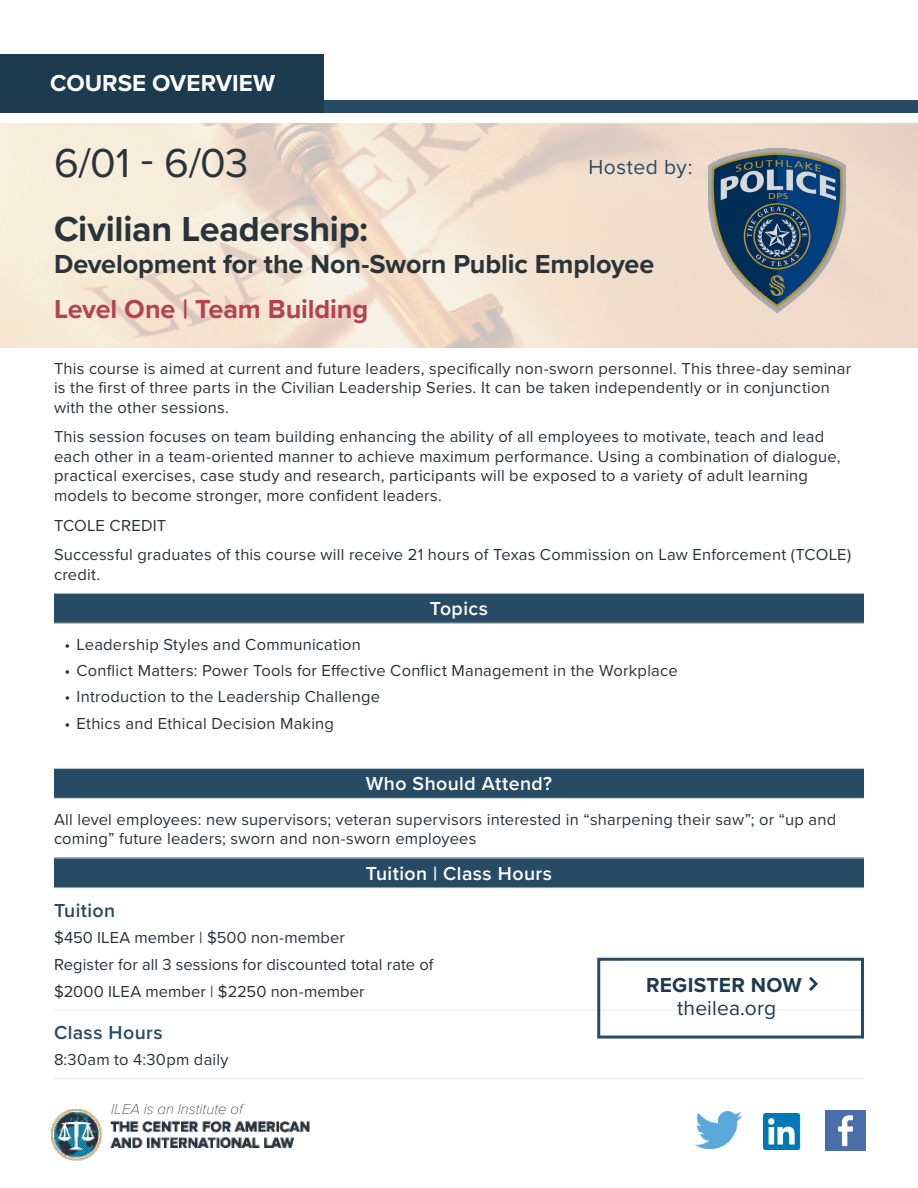
<style>
.page{position:relative;width:918px;height:1188px;background:#fff}
.page>*{position:absolute;margin:0;border:0;box-sizing:border-box;transform-origin:0 0}
.Registration_Date{font:42px "Proxima Nova";color:#29333a}
.Header-Registration{font:700 36px "Proxima Nova";letter-spacing:-.01em;color:#29333a}
.Header-Registration-2{font:700 27px "Proxima Nova";letter-spacing:-.005em;color:#29333a}
.Header-Registration-3{font:700 27px "Proxima Nova";letter-spacing:-.005em;color:#b44252}
.t1{font:700 24px "Proxima Nova";color:#fff}
.Register_Text{font:700 21px/22.5px "Proxima Nova";letter-spacing:.015em;color:#1d3b4f;text-align:center}
.Header-2{font:21px "Proxima Nova";letter-spacing:.025em;color:#274b64}
.Header-2-2{font:600 19.5px "Proxima Nova";letter-spacing:.02em;color:#fff}
.Header-2-3{font:600 19.5px "Proxima Nova";letter-spacing:.02em;color:#274b64}
.Body-black{font:16.5px/19.5px "Proxima Nova";letter-spacing:.015em;color:#29333a}
.Header-2-4{font:16.5px/19.5px "Proxima Nova";letter-spacing:.01em;color:#29333a}
.t2{font:italic 100 15px "Proxima Nova";color:#231f20}
.s1{font-weight:400}
</style>
<div class="page">
<img style="left:0;top:123px;width:918px;height:225px">
<div style="left:0;top:100px;width:918px;height:13px;background:#274b64"></div>
<div style="left:0;top:54px;width:324px;height:59px;background:#1d3b4f"></div>
<div style="left:54px;top:593px;width:810px;height:30px;background:#274b64"></div>
<div style="left:54px;top:768px;width:810px;height:30px;background:#274b64"></div>
<div style="left:54px;top:858px;width:810px;height:30px;background:#274b64"></div>
<hr style="left:54px;top:593px;width:810px;height:1px;background:#edeae3">
<hr style="left:54px;top:623px;width:810px;height:1px;background:#edeae3">
<hr style="left:54px;top:768px;width:810px;height:1px;background:#edeae3">
<hr style="left:54px;top:798px;width:810px;height:1px;background:#edeae3">
<hr style="left:54px;top:858px;width:810px;height:1px;background:#edeae3">
<hr style="left:54px;top:888px;width:810px;height:1px;background:#edeae3">
<hr style="left:54px;top:1010px;width:810px;height:1px;background:#edeae3">
<hr style="left:54px;top:1078px;width:810px;height:1px;background:#edeae3">
<img style="left:52px;top:1109px;width:257px;height:51px">
<img style="left:826px;top:1111px;width:40px;height:39px">
<img style="left:764px;top:1113px;width:37px;height:36px">
<img style="left:695px;top:1112px;width:46px;height:37px">
<div style="left:597px;top:958px;width:267px;height:81px;border:3px solid #274b64"></div>
<svg style="left:809px;top:976px;width:9px;height:15px"></svg>
<img style="left:708px;top:148px;width:138px;height:164px">
<p class="t1" style="left:50px;top:65px;width:226px">COURSE OVERVIEW</p>
<p class="Registration_Date" style="left:54px;top:131px;width:196px">6/01 - 6/03</p>
<p class="Header-Registration" style="left:54px;top:202px;width:316px">Civilian Leadership:</p>
<p class="Header-Registration-2" style="left:54px;top:244px;width:602px">Development for the Non-Sworn Public Employee</p>
<p class="Header-Registration-3" style="left:54px;top:288px;width:316px">Level One | Team Building</p>
<p class="Header-2" style="left:588px;top:152px;width:106px">Hosted by:</p>
<p class="Body-black" style="left:54px;top:358px;width:799px">This course is aimed at current and future leaders, specifically non-sworn personnel. This three-day seminar is the first of three parts in the Civilian Leadership Series. It can be taken independently or in conjunction with the other sessions.</p>
<p class="Body-black" style="left:54px;top:426px;width:788px">This session focuses on team building enhancing the ability of all employees to motivate, teach and lead each other in a team-oriented manner to achieve maximum performance. Using a combination of dialogue, practical exercises, case study and research, participants will be exposed to a variety of adult learning models to become stronger, more confident leaders.</p>
<p class="Body-black" style="left:54px;top:515px;width:114px">TCOLE CREDIT</p>
<p class="Body-black" style="left:54px;top:544px;width:799px">Successful graduates of this course will receive 21 hours of Texas Commission on Law Enforcement (TCOLE) credit.</p>
<p class="Header-2-2" style="left:430px;top:594px;width:60px">Topics</p>
<p class="Body-black" style="left:64px;top:634px;width:298px">• Leadership Styles and Communication</p>
<p class="Body-black" style="left:64px;top:660px;width:615px">• Conflict Matters: Power Tools for Effective Conflict Management in the Workplace</p>
<p class="Body-black" style="left:64px;top:686px;width:317px">• Introduction to the Leadership Challenge</p>
<p class="Body-black" style="left:64px;top:713px;width:271px">• Ethics and Ethical Decision Making</p>
<p class="Header-2-2" style="left:366px;top:769px;width:188px">Who Should Attend?</p>
<p class="Header-2-4" style="left:54px;top:809px;width:784px">All level employees: new supervisors; veteran supervisors interested in “sharpening their saw”; or “up and coming” future leaders; sworn and non-sworn employees</p>
<p class="Header-2-2" style="left:366px;top:859px;width:188px">Tuition | Class Hours</p>
<p class="Header-2-3" style="left:54px;top:896px;width:63px">Tuition</p>
<p class="Header-2-4" style="left:54px;top:927px;width:292px">$450 ILEA member | $500 non-member</p>
<p class="Header-2-4" style="left:54px;top:954px;width:381px">Register for all 3 sessions for discounted total rate of</p>
<p class="Header-2-4" style="left:54px;top:981px;width:312px">$2000 ILEA member | $2250 non-member</p>
<p class="Header-2-3" style="left:54px;top:1018px;width:110px">Class Hours</p>
<p class="Header-2-4" style="left:54px;top:1049px;width:176px">8:30am to 4:30pm daily</p>
<p class="Register_Text" style="left:646px;top:974px;width:157px">REGISTER NOW <span class="s1">theilea.org</span></p>
<p class="t2" style="left:111px;top:1098px;width:133px">ILEA is an Institute of</p>
</div>
